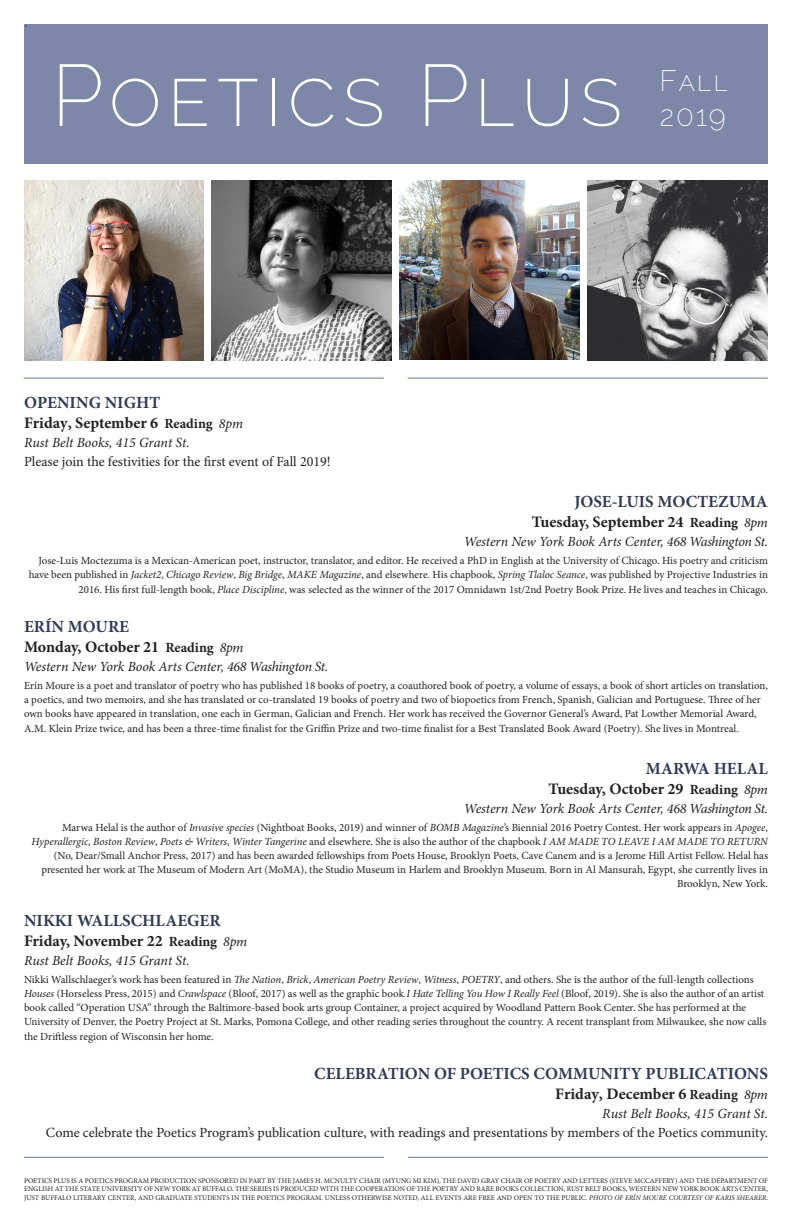
<style>
.page{position:relative;width:792px;height:1224px;background:#fff}
.page>*{position:absolute;margin:0;border:0;box-sizing:border-box;transform-origin:0 0}
.t1{font:200 87.2px "Raleway";letter-spacing:.06em;color:#fff;scale:.95 1}
.t2{font:200 29px "Raleway";letter-spacing:.06em;color:#fff}
.main{font:700 17px "Minion Pro";color:#333b54}
.event_title{font:700 16px "Minion Pro";color:#231f20}
.main-2{font:700 16px "Minion Pro";color:#231f20}
.main-3{font:14px "Minion Pro";color:#231f20}
.event_title-2{font:italic 14px "Minion Pro";letter-spacing:-.01em;color:#231f20}
.main-4{font:italic 14px "Minion Pro";color:#231f20}
.t3{font:12px "Minion Pro";color:#231f20}
.main-5{font:10.9px/14px "Minion Pro";color:#231f20;text-align:right}
.event_date{font:7.1px/8.5px "Minion Pro";color:#231f20;text-align:justify}
.s1{font-size:14px}
.s2{font-weight:400;font-style:italic;font-size:14px}
.s3{font-style:italic}
</style>
<div class="page">
<div style="left:24px;top:24px;width:744px;height:139px;background:#7d88a9"></div>
<hr style="left:408px;top:378px;width:360px;height:1px;background:#66739a">
<img style="left:24px;top:180px;width:180px;height:180px">
<hr style="left:24px;top:378px;width:360px;height:1px;background:#66739a">
<hr style="left:408px;top:1157px;width:360px;height:1px;background:#66739a">
<hr style="left:24px;top:1157px;width:360px;height:1px;background:#66739a">
<img style="left:400px;top:180px;width:180px;height:180px">
<img style="left:212px;top:180px;width:180px;height:180px">
<img style="left:588px;top:180px;width:180px;height:180px">
<p class="t3" style="left:24px;top:21px;width:6px">`</p>
<p class="t1" style="left:52px;top:44px;width:603px">Poetics Plus</p>
<p class="t2" style="left:659px;top:64px;width:70px">Fall</p>
<p class="t2" style="left:659px;top:99px;width:68px">2019</p>
<p class="main" style="left:24px;top:391px;width:138px">OPENING NIGHT</p>
<p class="main-2" style="left:24px;top:412px;width:221px">Friday, September 6 <span class="s1">Reading</span> <span class="s2">8pm</span></p>
<p class="main-4" style="left:24px;top:433px;width:167px">Rust Belt Books, 415 Grant St.</p>
<p class="main-3" style="left:24px;top:452px;width:308px">Please join the festivities for the first event of Fall 2019!</p>
<p class="main" style="left:574px;top:490px;width:195px">JOSE-LUIS MOCTEZUMA</p>
<p class="event_title" style="left:532px;top:511px;width:238px">Tuesday, September 24 <span class="s1">Reading</span> <span class="s2">8pm</span></p>
<p class="event_title-2" style="left:464px;top:532px;width:306px">Western New York Book Arts Center, 468 Washington St.</p>
<p class="main-5" style="left:29px;top:554px;width:741px">Jose-Luis Moctezuma is a Mexican-American poet, instructor, translator, and editor. He received a PhD in English at the University of Chicago. His poetry and criticism have been published in <span class="s3">Jacket2</span>, <span class="s3">Chicago Review</span>, <span class="s3">Big Bridge</span>, <span class="s3">MAKE Magazine</span>, and elsewhere. His chapbook, <span class="s3">Spring Tlaloc Seance</span>, was published by Projective Industries in</p>
<p class="main-5" style="left:79px;top:583px;width:691px">2016. His first full-length book, <span class="s3">Place Discipline</span>, was selected as the winner of the 2017 Omnidawn 1st/2nd Poetry Book Prize. He lives and teaches in Chicago.</p>
<p class="main" style="left:24px;top:615px;width:107px">ERÍN MOURE</p>
<p class="event_title" style="left:24px;top:636px;width:221px">Monday, October 21 <span class="s1">Reading</span> <span class="s2">8pm</span></p>
<p class="event_title-2" style="left:24px;top:657px;width:306px">Western New York Book Arts Center, 468 Washington St.</p>
<p class="main-5" style="left:24px;top:679px;width:745px;text-align:left">Erín Moure is a poet and translator of poetry who has published 18 books of poetry, a coauthored book of poetry, a volume of essays, a book of short articles on translation, a poetics, and two memoirs, and she has translated or co-translated 19 books of poetry and two of biopoetics from French, Spanish, Galician and Portuguese. Three of her own books have appeared in translation, one each in German, Galician and French. Her work has received the Governor General’s Award, Pat Lowther Memorial Award,</p>
<p class="main-5" style="left:24px;top:722px;width:716px">A.M. Klein Prize twice, and has been a three-time finalist for the Griffin Prize and two-time finalist for a Best Translated Book Award (Poetry). She lives in Montreal.</p>
<p class="main" style="left:646px;top:757px;width:124px">MARWA HELAL</p>
<p class="event_title" style="left:549px;top:778px;width:221px">Tuesday, October 29 <span class="s1">Reading</span> <span class="s2">8pm</span></p>
<p class="event_title-2" style="left:464px;top:799px;width:306px">Western New York Book Arts Center, 468 Washington St.</p>
<p class="main-5" style="left:32px;top:821px;width:738px">Marwa Helal is the author of <span class="s3">Invasive species</span> (Nightboat Books, 2019) and winner of <span class="s3">BOMB Magazine</span>’s Biennial 2016 Poetry Contest. Her work appears in <span class="s3">Apogee</span>, <span class="s3">Hyperallergic</span>, <span class="s3">Boston Review</span>, <span class="s3">Poets &amp; Writers</span>, <span class="s3">Winter Tangerine</span> and elsewhere. She is also the author of the chapbook <span class="s3">I AM MADE TO LEAVE I AM MADE TO RETURN </span>(No, Dear/Small Anchor Press, 2017) and has been awarded fellowships from Poets House, Brooklyn Poets, Cave Canem and is a Jerome Hill Artist Fellow. Helal has presented her work at The Museum of Modern Art (MoMA), the Studio Museum in Harlem and Brooklyn Museum. Born in Al Mansurah, Egypt, she currently lives in Brooklyn, New York.</p>
<p class="main" style="left:24px;top:909px;width:198px">NIKKI WALLSCHLAEGER</p>
<p class="event_title" style="left:24px;top:930px;width:225px">Friday, November 22 <span class="s1">Reading</span> <span class="s2">8pm</span></p>
<p class="main-4" style="left:24px;top:951px;width:167px">Rust Belt Books, 415 Grant St.</p>
<p class="main-5" style="left:24px;top:973px;width:744px;text-align:left">Nikki Wallschlaeger’s work has been featured in <span class="s3">The Nation</span>, <span class="s3">Brick</span>, <span class="s3">American Poetry Review</span>, <span class="s3">Witness</span>, <span class="s3">POETRY</span>, and others. She is the author of the full-length collections <span class="s3">Houses</span> (Horseless Press, 2015) and <span class="s3">Crawlspace</span> (Bloof, 2017) as well as the graphic book <span class="s3">I Hate Telling You How I Really Feel</span> (Bloof, 2019). She is also the author of an artist book called “Operation USA” through the Baltimore-based book arts group Container, a project acquired by Woodland Pattern Book Center. She has performed at the University of Denver, the Poetry Project at St. Marks, Pomona College, and other reading series throughout the country. A recent transplant from Milwaukee, she now calls</p>
<p class="main-5" style="left:24px;top:1030px;width:191px">the Driftless region of Wisconsin her home.</p>
<p class="main" style="left:314px;top:1062px;width:455px">CELEBRATION OF POETICS COMMUNITY PUBLICATIONS</p>
<p class="main-2" style="left:555px;top:1083px;width:214px">Friday, December 6 <span class="s1">Reading</span> <span class="s2">8pm</span></p>
<p class="main-4" style="left:602px;top:1104px;width:167px">Rust Belt Books, 415 Grant St.</p>
<p class="main-3" style="left:46px;top:1123px;width:724px">Come celebrate the Poetics Program’s publication culture, with readings and presentations by members of the Poetics community.</p>
<p class="event_date" style="left:24px;top:1176px;width:746px">POETICS PLUS IS A POETICS PROGRAM PRODUCTION SPONSORED IN PART BY THE JAMES H. MCNULTY CHAIR (MYUNG MI KIM), THE DAVID GRAY CHAIR OF POETRY AND LETTERS (STEVE MCCAFFERY) AND THE DEPARTMENT OF ENGLISH AT THE STATE UNIVERSITY OF NEW YORK AT BUFFALO. THE SERIES IS PRODUCED WITH THE COOPERATION OF THE POETRY AND RARE BOOKS COLLECTION, RUST BELT BOOKS, WESTERN NEW YORK BOOK ARTS CENTER, JUST BUFFALO LITERARY CENTER, AND GRADUATE STUDENTS IN THE POETICS PROGRAM. UNLESS OTHERWISE NOTED, ALL EVENTS ARE FREE AND OPEN TO THE PUBLIC. <span class="s3">PHOTO OF ERÍN MOURE COURTESY OF KARIS SHEARER</span>.</p>
</div>
